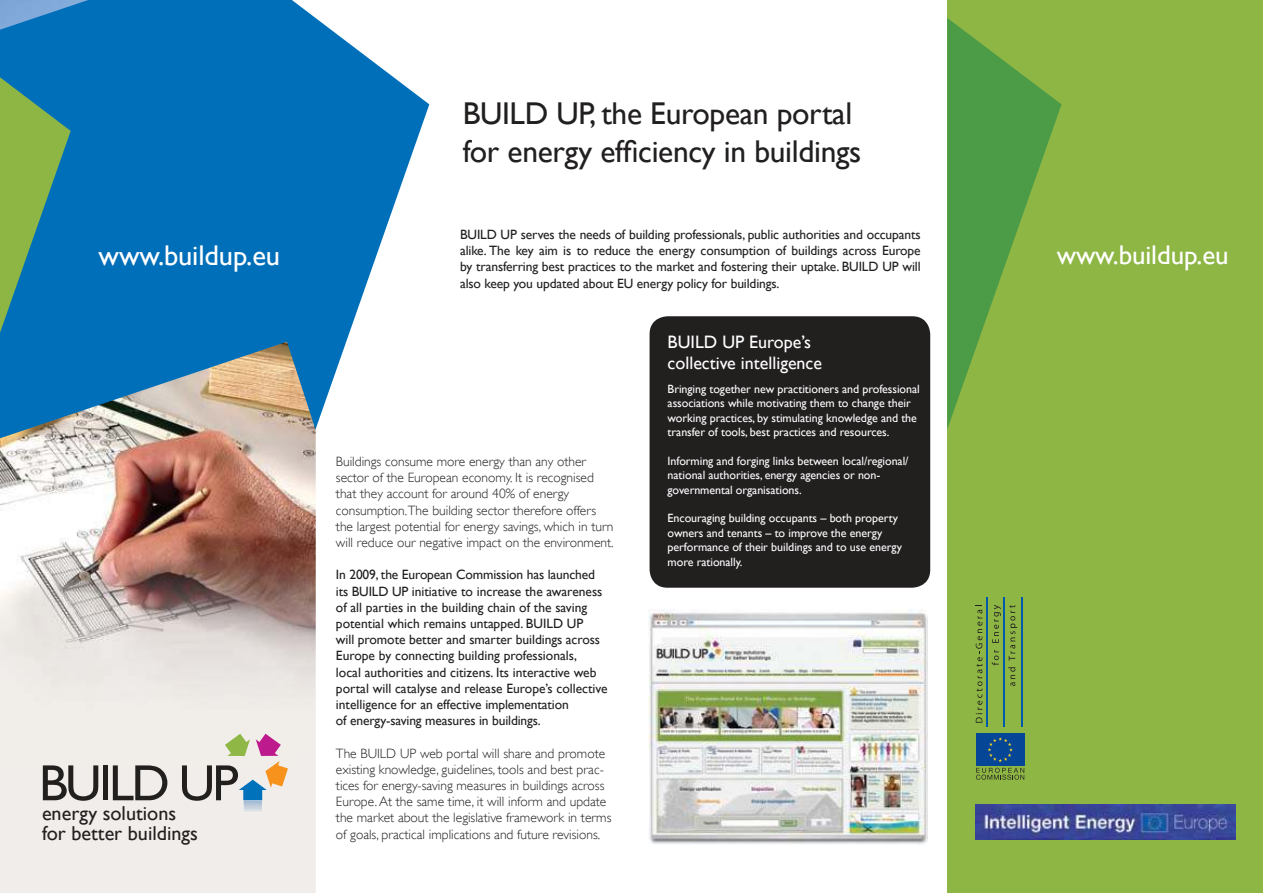
<style>
.page{position:relative;width:1263px;height:893px;background:#fff}
.page>*{position:absolute;margin:0;border:0;box-sizing:border-box;transform-origin:0 0}
.t1{font:31.5px/37.8px "Gill Sans";letter-spacing:-.01em;color:#221f1f}
.t2{font:28.5px "Gill Sans";letter-spacing:-.005em;color:#fff}
.t3{font:27px "Gill Sans";letter-spacing:-.005em;color:#fff}
.t4{font:20.1px/20.1px "Gill Sans";color:#221f1f}
.t5{font:18px/21.1px "Gill Sans";color:#fff}
.t6{font:13.5px/16.2px "Gill Sans";color:#221f1f;text-align:justify}
.t7{font:300 13.5px/16.2px "Gill Sans";color:#221f1f}
.t8{font:12px/14.4px "Gill Sans";letter-spacing:-.005em;color:#fff}
</style>
<div class="page">
<div style="left:947px;top:0;width:316px;height:893px;background:#8eb645"></div>
<img style="left:0;top:453px;width:316px;height:440px">
<svg style="left:43px;top:765px;width:55px;height:36px;background:#969291"></svg>
<div style="left:103px;top:765px;width:5px;height:35px;background:#221f1f"></div>
<svg style="left:113px;top:765px;width:54px;height:35px;background:#a29f9c"></svg>
<img style="left:243px;top:801px;width:19px;height:11px">
<svg style="left:182px;top:734px;width:106px;height:67px;background:#c8c0bb"></svg>
<svg style="left:71px;top:0;width:358px;height:453px;fill:#006fb9"></svg>
<svg style="left:0;top:0;width:71px;height:468px;background:#3e8d9b"></svg>
<div style="left:649px;top:316px;width:281px;height:272px;background:#221f1f;border-radius:18px"></div>
<img style="left:649px;top:609px;width:278px;height:235px">
<img style="left:975px;top:805px;width:260px;height:34px">
<svg style="left:947px;top:18px;width:114px;height:411px"></svg>
<svg style="left:1008px;top:667px;width:7px;height:19px"></svg>
<svg style="left:1009px;top:605px;width:8px;height:56px"></svg>
<svg style="left:992px;top:650px;width:7px;height:15px"></svg>
<svg style="left:992px;top:605px;width:9px;height:38px"></svg>
<svg style="left:976px;top:605px;width:6px;height:118px"></svg>
<hr style="left:987px;top:597px;width:1px;height:129px;background:#005aaa">
<hr style="left:1021px;top:597px;width:1px;height:129px;background:#005aaa">
<hr style="left:1004px;top:597px;width:1px;height:129px;background:#005aaa">
<div style="left:976px;top:733px;width:48px;height:33px;background:#054796"></div>
<svg style="left:988px;top:737px;width:25px;height:25px"></svg>
<svg style="left:976px;top:768px;width:48px;height:12px"></svg>
<h1 class="t1" style="left:463px;top:94px;width:400px">BUILD UP, the European portal for energy efficiency in buildings</h1>
<p class="t6" style="left:460px;top:226px;width:462px">BUILD UP serves the needs of building professionals, public authorities and occupants alike. The key aim is to reduce the energy consumption of buildings across Europe by transferring best practices to the market and fostering their uptake. BUILD UP will also keep you updated about EU energy policy for buildings.</p>
<h2 class="t2" style="left:99px;top:238px;width:183px">www.buildup.eu</h2>
<h3 class="t3" style="left:1057px;top:239px;width:173px">www.buildup.eu</h3>
<h3 class="t4" style="left:42px;top:803px;width:157px">energy solutions for better buildings</h3>
<p class="t7" style="left:336px;top:453px;width:279px">Buildings consume more energy than any other sector of the European economy. It is recognised that they account for around 40% of energy consumption.The building sector therefore offers the largest potential for energy savings, which in turn will reduce our negative impact on the environment.</p>
<p class="t6" style="left:336px;top:567px;width:273px;text-align:left">In 2009, the European Commission has launched its BUILD UP initiative to increase the awareness of all parties in the building chain of the saving potential which remains untapped. BUILD UP<br>will promote better and smarter buildings across Europe by connecting building professionals,<br>local authorities and citizens. Its interactive web portal will catalyse and release Europe’s collective intelligence for an effective implementation<br>of energy-saving measures in buildings.</p>
<p class="t7" style="left:336px;top:745px;width:277px">The BUILD UP web portal will share and promote existing knowledge, guidelines, tools and best prac&shy;tices for energy-saving measures in buildings across Europe. At the same time, it will inform and update the market about the legislative framework in terms of goals, practical implications and future revisions.</p>
<h3 class="t5" style="left:668px;top:331px;width:156px">BUILD UP Europe’s collective intelligence</h3>
<p class="t8" style="left:668px;top:381px;width:254px">Bringing together new practitioners and professional associations while motivating them to change their working practices, by stimulating knowledge and the transfer of tools, best practices and resources.</p>
<p class="t8" style="left:668px;top:453px;width:242px">Informing and forging links between local/regional/ national authorities, energy agencies or non&shy;governmental organisations.</p>
<p class="t8" style="left:668px;top:511px;width:236px">Encouraging building occupants – both property owners and tenants – to improve the energy performance of their buildings and to use energy more rationally.</p>
</div>
